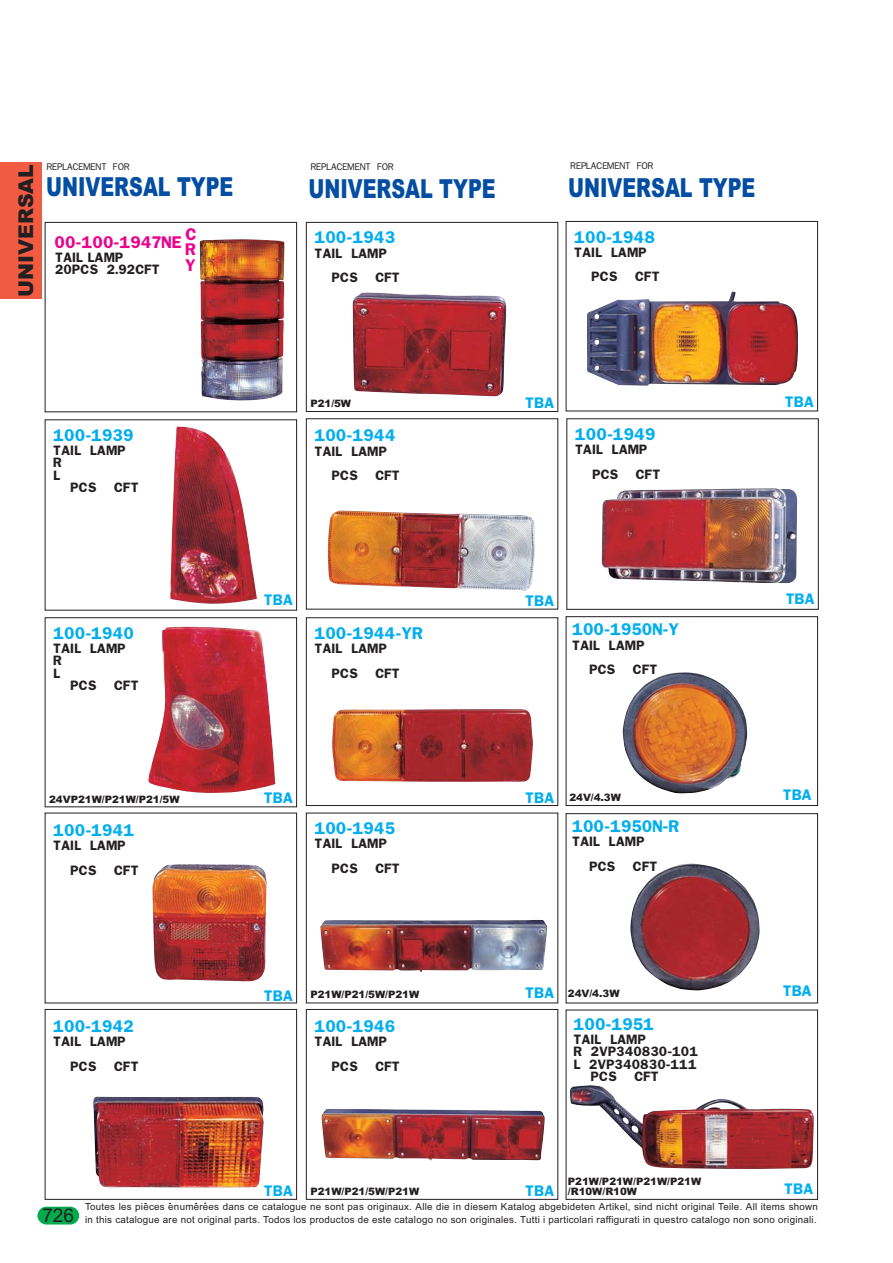
<style>
.page{position:relative;width:893px;height:1263px;background:#fff}
.page>*{position:absolute;margin:0;border:0;box-sizing:border-box;transform-origin:0 0}
.t1{font:900 26.25px "Arial";color:#034da2;scale:.73 1}
.t2{font:900 20.4px "Arial";color:#231f20}
.t3{font:18.9px "Arial";color:#231f20}
.t4{font:14.55px "Franklin Demi";color:#00aeef}
.t5{font:14.55px/15.5px "Franklin Demi";color:#ec008c;text-align:justify}
.t6{font:13.2px "Franklin Demi";color:#00aeef}
.t7{font:11.7px/24.8px "Franklin Demi";color:#231f20}
.t8{font:900 10.2px/10.2px "Arial";color:#231f20}
.t9{font:9.75px/13.2px "Arial";letter-spacing:.025em;color:#231f20}
.t10{font:8.25px "Franklin";color:#231f20}
</style>
<div class="page">
<div style="left:37px;top:1207px;width:42px;height:18px;background:#00ab4e;border-radius:9px"></div>
<div style="left:0;top:162px;width:36px;height:137px;background:#f15b42"></div>
<div style="left:17px;top:162px;width:25px;height:137px;background:#f15b42"></div>
<img style="left:199px;top:239px;width:86px;height:162px">
<div style="left:45px;top:222px;width:252px;height:190px;border:1px solid #231f20"></div>
<img style="left:170px;top:426px;width:87px;height:178px">
<img style="left:148px;top:626px;width:128px;height:167px">
<div style="left:45px;top:617px;width:252px;height:190px;border:1px solid #231f20"></div>
<img style="left:152px;top:864px;width:115px;height:118px">
<img style="left:93px;top:1097px;width:171px;height:91px">
<div style="left:45px;top:1009px;width:252px;height:191px;border:1px solid #231f20"></div>
<img style="left:352px;top:292px;width:154px;height:104px">
<div style="left:306px;top:222px;width:252px;height:190px;border:1px solid #231f20"></div>
<img style="left:327px;top:510px;width:208px;height:81px">
<div style="left:306px;top:418px;width:252px;height:192px;border:1px solid #231f20"></div>
<img style="left:332px;top:709px;width:201px;height:73px">
<div style="left:306px;top:617px;width:252px;height:189px;border:1px solid #231f20"></div>
<img style="left:320px;top:920px;width:227px;height:52px">
<img style="left:321px;top:1109px;width:224px;height:52px">
<div style="left:306px;top:1009px;width:252px;height:191px;border:1px solid #231f20"></div>
<img style="left:587px;top:291px;width:211px;height:95px">
<div style="left:566px;top:221px;width:252px;height:190px;border:1px solid #231f20"></div>
<img style="left:622px;top:672px;width:125px;height:122px">
<div style="left:566px;top:616px;width:252px;height:190px;border:1px solid #231f20"></div>
<img style="left:630px;top:864px;width:130px;height:127px">
<div style="left:566px;top:813px;width:252px;height:190px;border:1px solid #231f20"></div>
<img style="left:570px;top:1085px;width:244px;height:84px">
<div style="left:566px;top:1010px;width:252px;height:190px;border:1px solid #231f20"></div>
<img style="left:601px;top:488px;width:196px;height:95px">
<div style="left:566px;top:418px;width:253px;height:192px;border:1px solid #231f20"></div>
<h2 class="t2" style="left:14px;top:297px;width:134px;rotate:-90deg">UNIVERSAL</h2>
<p class="t10" style="left:47px;top:163px;width:84px">REPLACEMENT FOR</p>
<h1 class="t1" style="left:46px;top:171px;width:258px">UNIVERSAL TYPE</h1>
<h3 class="t5" style="left:185px;top:228px;width:13px">C R Y</h3>
<h3 class="t5" style="left:54px;top:236px;width:129px">00-100-1947NE</h3>
<p class="t7" style="left:55px;top:253px;width:106px;line-height:11.7px">TAIL LAMP<br>20PCS 2.92CFT</p>
<h3 class="t4" style="left:53px;top:429px;width:82px">100-1939</h3>
<p class="t7" style="left:53px;top:439px;width:74px">TAIL LAMP</p>
<p class="t7" style="left:53px;top:452px;width:10px">R</p>
<p class="t7" style="left:53px;top:464px;width:9px">L</p>
<p class="t7" style="left:70px;top:477px;width:28px">PCS</p>
<p class="t7" style="left:114px;top:477px;width:26px">CFT</p>
<p class="t10" style="left:311px;top:163px;width:84px">REPLACEMENT FOR</p>
<p class="t10" style="left:570px;top:163px;width:84px">REPLACEMENT FOR</p>
<h1 class="t1" style="left:308px;top:173px;width:258px">UNIVERSAL TYPE</h1>
<h1 class="t1" style="left:568px;top:172px;width:258px">UNIVERSAL TYPE</h1>
<h3 class="t4" style="left:314px;top:232px;width:82px">100-1943</h3>
<p class="t7" style="left:331px;top:242px;width:57px;text-indent:-17px">TAIL LAMP<br>PCS</p>
<p class="t7" style="left:375px;top:267px;width:26px">CFT</p>
<h3 class="t4" style="left:574px;top:231px;width:82px">100-1948</h3>
<p class="t7" style="left:591px;top:241px;width:57px;text-indent:-17px">TAIL LAMP<br>PCS</p>
<p class="t7" style="left:635px;top:266px;width:26px">CFT</p>
<p class="t8" style="left:310px;top:399px;width:42px">P21/5W</p>
<h3 class="t6" style="left:525px;top:397px;width:31px">TBA</h3>
<h3 class="t4" style="left:314px;top:430px;width:83px">100-1944</h3>
<p class="t7" style="left:331px;top:440px;width:57px;text-indent:-17px">TAIL LAMP<br>PCS</p>
<p class="t7" style="left:375px;top:465px;width:26px">CFT</p>
<h3 class="t4" style="left:575px;top:428px;width:82px">100-1949</h3>
<p class="t7" style="left:592px;top:438px;width:57px;text-indent:-17px">TAIL LAMP<br>PCS</p>
<p class="t7" style="left:635px;top:463px;width:26px">CFT</p>
<h3 class="t6" style="left:785px;top:396px;width:31px">TBA</h3>
<h3 class="t6" style="left:264px;top:595px;width:31px">TBA</h3>
<h3 class="t6" style="left:525px;top:595px;width:31px">TBA</h3>
<h3 class="t6" style="left:786px;top:593px;width:31px">TBA</h3>
<h3 class="t4" style="left:53px;top:627px;width:82px">100-1940</h3>
<p class="t7" style="left:53px;top:637px;width:74px">TAIL LAMP</p>
<p class="t7" style="left:53px;top:650px;width:10px">R</p>
<p class="t7" style="left:53px;top:662px;width:9px">L</p>
<p class="t7" style="left:70px;top:675px;width:28px">PCS</p>
<p class="t7" style="left:114px;top:675px;width:26px">CFT</p>
<h3 class="t4" style="left:314px;top:627px;width:110px">100-1944-YR</h3>
<p class="t7" style="left:331px;top:637px;width:57px;text-indent:-17px">TAIL LAMP<br>PCS</p>
<p class="t7" style="left:375px;top:662px;width:26px">CFT</p>
<h3 class="t4" style="left:572px;top:624px;width:109px">100-1950N-Y</h3>
<p class="t7" style="left:589px;top:634px;width:57px;text-indent:-17px">TAIL LAMP<br>PCS</p>
<p class="t7" style="left:632px;top:659px;width:26px">CFT</p>
<p class="t8" style="left:49px;top:794px;width:132px">24VP21W/P21W/P21/5W</p>
<h3 class="t6" style="left:264px;top:792px;width:31px">TBA</h3>
<h3 class="t4" style="left:53px;top:825px;width:83px">100-1941</h3>
<p class="t7" style="left:70px;top:835px;width:57px;text-indent:-17px">TAIL LAMP<br>PCS</p>
<p class="t7" style="left:114px;top:860px;width:26px">CFT</p>
<h3 class="t4" style="left:314px;top:822px;width:82px">100-1945</h3>
<p class="t7" style="left:331px;top:833px;width:57px;text-indent:-17px">TAIL LAMP<br>PCS</p>
<p class="t7" style="left:375px;top:858px;width:26px">CFT</p>
<h3 class="t6" style="left:525px;top:792px;width:31px">TBA</h3>
<p class="t8" style="left:569px;top:792px;width:53px">24V/4.3W</p>
<h3 class="t6" style="left:783px;top:789px;width:31px">TBA</h3>
<h3 class="t4" style="left:572px;top:820px;width:109px">100-1950N-R</h3>
<p class="t7" style="left:589px;top:830px;width:57px;text-indent:-17px">TAIL LAMP<br>PCS</p>
<p class="t7" style="left:632px;top:855px;width:26px">CFT</p>
<h3 class="t4" style="left:53px;top:1020px;width:82px">100-1942</h3>
<p class="t7" style="left:70px;top:1030px;width:57px;text-indent:-17px">TAIL LAMP<br>PCS</p>
<p class="t7" style="left:114px;top:1055px;width:26px">CFT</p>
<h3 class="t6" style="left:264px;top:990px;width:31px">TBA</h3>
<p class="t8" style="left:310px;top:989px;width:110px">P21W/P21/5W/P21W</p>
<h3 class="t6" style="left:525px;top:988px;width:31px">TBA</h3>
<h3 class="t4" style="left:314px;top:1020px;width:82px">100-1946</h3>
<p class="t7" style="left:331px;top:1030px;width:57px;text-indent:-17px">TAIL LAMP<br>PCS</p>
<p class="t7" style="left:375px;top:1055px;width:26px">CFT</p>
<p class="t8" style="left:568px;top:989px;width:53px">24V/4.3W</p>
<h3 class="t6" style="left:783px;top:986px;width:31px">TBA</h3>
<h3 class="t4" style="left:573px;top:1018px;width:82px">100-1951</h3>
<p class="t7" style="left:573px;top:1028px;width:74px">TAIL LAMP</p>
<p class="t7" style="left:573px;top:1041px;width:126px">R 2VP340830-101</p>
<p class="t7" style="left:573px;top:1053px;width:125px">L 2VP340830-111</p>
<p class="t7" style="left:590px;top:1065px;width:28px">PCS</p>
<p class="t7" style="left:634px;top:1065px;width:26px">CFT</p>
<h3 class="t6" style="left:264px;top:1185px;width:31px">TBA</h3>
<p class="t8" style="left:310px;top:1187px;width:110px">P21W/P21/5W/P21W</p>
<h3 class="t6" style="left:525px;top:1185px;width:31px">TBA</h3>
<p class="t8" style="left:568px;top:1176px;width:135px">P21W/P21W/P21W/P21W /R10W/R10W</p>
<h3 class="t6" style="left:784px;top:1183px;width:31px">TBA</h3>
<h3 class="t3" style="left:42px;top:1209px;width:33px">726</h3>
<p class="t9" style="left:85px;top:1201px;width:734px">Toutes les pieces enumerees dans ce catalogue ne sont pas originaux. Alle die in diesem Katalog abgebideten Artikel, sind nicht original Teile. All items shown in this catalogue are not original parts. Todos los productos de este catalogo no son originales. Tutti i particolari raffigurati in questro catalogo non sono originali.</p>
</div>
